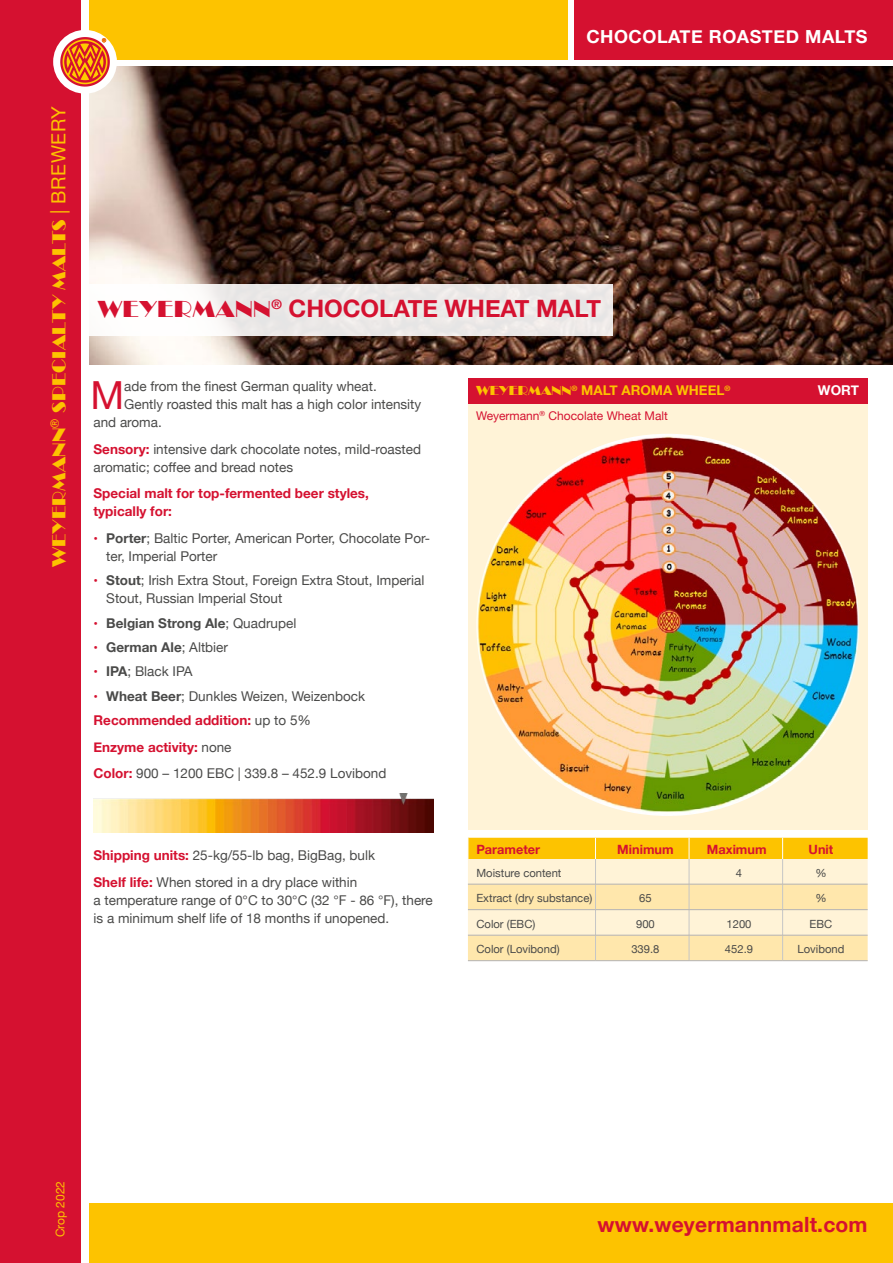
<style>
.page{position:relative;width:893px;height:1263px;background:#fff}
.page>*{position:absolute;margin:0;border:0;box-sizing:border-box;transform-origin:0 0}
._03_Fließtext{font:38.7px "Helvetica Neue";color:#d51130}
._01_Headline{font:700 24px "Helvetica Neue";color:#d51130}
.t1{font:700 21px "Helvetica Neue";letter-spacing:.01em;color:#d51130}
.t2{font:19.5px "Broadway";letter-spacing:.01em;color:#fdc300}
.t3{font:700 18px "Helvetica Neue";letter-spacing:.03em;color:#fff}
._03_Fließtext-2{font:13.5px/18px "Helvetica Neue";color:#4a4a49}
._03_Fließtext-3{font:700 13.5px/18px "Helvetica Neue";color:#d51130}
.t4{font:700 13.5px "Helvetica Neue";color:#4a4a49}
.t5{font:700 13.5px "Helvetica Neue";color:#fdc300}
.t6{font:700 13.5px "Helvetica Neue";color:#fff}
._05_Text_Tabelle{font:700 12.75px "Helvetica Neue";color:#d51130}
.t7{font:12px "Helvetica Neue";color:#d51130}
.t8{font:12px "Helvetica Neue";color:#fdc300}
._05_Text_Tabelle-2{font:11.25px "Helvetica Neue";color:#4a4a49}
.s1{font-family:"Helvetica Neue"}
.s2{font-family:"Broadway";font-weight:400}
.s3{font-weight:700;color:#d51130}
.s4{font-size:12.75px;color:#d51130}
.s5{font-weight:700}
.s6{font-weight:400;font-size:12.75px;color:#d51130}
.s7{font-weight:400}
.s8{font-weight:400;color:#4a4a49}
</style>
<div class="page">
<div style="left:89px;top:1203px;width:804px;height:60px;background:#fdc300"></div>
<div style="left:89px;top:0;width:479px;height:60px;background:#fdc300"></div>
<div style="left:574px;top:0;width:319px;height:60px;background:#d51130"></div>
<div style="left:0;top:0;width:81px;height:1263px;background:#d51130"></div>
<div style="left:468px;top:404px;width:399px;height:425px;background:#fff3d7"></div>
<div style="left:468px;top:378px;width:399px;height:26px;background:#d51130"></div>
<img style="left:89px;top:67px;width:804px;height:298px">
<div style="left:53px;top:30px;width:64px;height:64px;background:#fff;border-radius:50%"></div>
<svg style="left:60px;top:37px;width:50px;height:50px"></svg>
<img style="left:94px;top:793px;width:340px;height:40px">
<div style="left:89px;top:285px;width:523px;height:51px;background:linear-gradient(to right,#faf9f8,#e7e3e1)"></div>
<img style="left:476px;top:434px;width:383px;height:382px;border-radius:191px">
<svg style="left:468px;top:838px;width:400px;height:122px;background:#fde59f"></svg>
<hr style="left:468px;top:884px;width:127px;height:1px;background:#b3b2b2">
<hr style="left:595px;top:884px;width:94px;height:1px;background:#b3b2b2">
<hr style="left:689px;top:884px;width:94px;height:1px;background:#b3b2b2">
<hr style="left:783px;top:884px;width:85px;height:1px;background:#b3b2b2">
<hr style="left:468px;top:909px;width:127px;height:1px;background:#b3b2b2">
<hr style="left:595px;top:909px;width:94px;height:1px;background:#b3b2b2">
<hr style="left:689px;top:909px;width:94px;height:1px;background:#b3b2b2">
<hr style="left:783px;top:909px;width:85px;height:1px;background:#b3b2b2">
<hr style="left:468px;top:935px;width:127px;height:1px;background:#b3b2b2">
<hr style="left:595px;top:935px;width:94px;height:1px;background:#b3b2b2">
<hr style="left:689px;top:935px;width:94px;height:1px;background:#b3b2b2">
<hr style="left:783px;top:935px;width:85px;height:1px;background:#b3b2b2">
<hr style="left:468px;top:960px;width:127px;height:1px;background:#b3b2b2">
<hr style="left:595px;top:960px;width:94px;height:1px;background:#b3b2b2">
<hr style="left:689px;top:960px;width:94px;height:1px;background:#b3b2b2">
<hr style="left:783px;top:960px;width:85px;height:1px;background:#b3b2b2">
<h3 class="t3" style="left:586px;top:23px;width:283px">CHOCOLATE ROASTED MALTS</h3>
<h3 class="t2" style="left:48px;top:567px;width:462px;rotate:-90deg">WEYERMANN<sup>®</sup> SPECIALTY MALTS <span class="s1">| BREWERY</span></h3>
<p class="_01_Headline" style="left:98px;top:289px;width:505px"><span class="s2">WEYERMANN</span><sup>®</sup> CHOCOLATE WHEAT MALT</p>
<p class="_03_Fließtext" style="left:90px;top:368px;width:35px">M</p>
<p class="_03_Fließtext-2" style="left:124px;top:378px;width:254px">ade from the finest German quality wheat.</p>
<p class="_03_Fließtext-2" style="left:124px;top:396px;width:299px">Gently roasted this malt has a high color intensity</p>
<p class="_03_Fließtext-2" style="left:94px;top:414px;width:70px">and aroma.</p>
<p class="_03_Fließtext-2" style="left:94px;top:441px;width:329px"><span class="s3">Sensory:</span> intensive dark chocolate notes, mild-roasted aromatic; coffee and bread notes</p>
<p class="_03_Fließtext-3" style="left:94px;top:485px;width:277px">Special malt for top-fermented beer styles, typically for:</p>
<p class="_03_Fließtext-2" style="left:106px;top:530px;width:325px;text-indent:-13px"><span class="s4">•</span> <span class="s5">Porter</span>; Baltic Porter, American Porter, Chocolate Por&shy;ter, Imperial Porter</p>
<p class="_03_Fließtext-2" style="left:106px;top:572px;width:320px;text-indent:-13px"><span class="s4">•</span> <span class="s5">Stout</span>; Irish Extra Stout, Foreign Extra Stout, Imperial<br>Stout, Russian Imperial Stout</p>
<p class="t4" style="left:94px;top:612px;width:204px"><span class="s6">•</span> Belgian Strong Ale<span class="s7">; Quadrupel</span></p>
<p class="t4" style="left:94px;top:637px;width:136px"><span class="s6">•</span> German Ale<span class="s7">; Altbier</span></p>
<p class="_03_Fließtext-2" style="left:94px;top:663px;width:100px"><span class="s4">•</span> <span class="s5">IPA</span>; Black IPA</p>
<p class="_03_Fließtext-2" style="left:94px;top:688px;width:273px"><span class="s4">•</span> <span class="s5">Wheat Beer</span>; Dunkles Weizen, Weizenbock</p>
<p class="_03_Fließtext-3" style="left:94px;top:712px;width:219px">Recommended addition: <span class="s8">up to 5%</span></p>
<p class="_03_Fließtext-3" style="left:94px;top:738px;width:140px">Enzyme activity: <span class="s8">none</span></p>
<p class="_03_Fließtext-2" style="left:94px;top:765px;width:294px"><span class="s3">Color:</span> 900 – 1200 EBC | 339.8 – 452.9 Lovibond</p>
<p class="t5" style="left:476px;top:380px;width:256px"><span class="s2">WEYERMANN</span><sup>®</sup> MALT AROMA WHEEL<sup>®</sup></p>
<p class="t6" style="left:818px;top:380px;width:42px">WORT</p>
<p class="t7" style="left:476px;top:407px;width:193px">Weyermann<sup>®</sup> Chocolate Wheat Malt</p>
<p class="_03_Fließtext-2" style="left:94px;top:847px;width:283px"><span class="s3">Shipping units:</span> 25-kg/55-lb bag, BigBag, bulk</p>
<p class="_03_Fließtext-2" style="left:94px;top:874px;width:341px"><span class="s3">Shelf life:</span> When stored in a dry place within<br>a temperature range of 0°C to 30°C (32 °F - 86 °F), there is a minimum shelf life of 18 months if unopened.</p>
<p class="_05_Text_Tabelle" style="left:476px;top:839px;width:65px">Parameter</p>
<p class="_05_Text_Tabelle" style="left:617px;top:839px;width:58px">Minimum</p>
<p class="_05_Text_Tabelle" style="left:707px;top:839px;width:61px">Maximum</p>
<p class="_05_Text_Tabelle" style="left:809px;top:839px;width:26px">Unit</p>
<p class="_05_Text_Tabelle-2" style="left:476px;top:865px;width:87px">Moisture content</p>
<p class="_05_Text_Tabelle-2" style="left:736px;top:865px;width:8px">4</p>
<p class="_05_Text_Tabelle-2" style="left:815px;top:865px;width:13px">%</p>
<p class="_05_Text_Tabelle-2" style="left:476px;top:890px;width:117px">Extract (dry substance)</p>
<p class="_05_Text_Tabelle-2" style="left:639px;top:890px;width:14px">65</p>
<p class="_05_Text_Tabelle-2" style="left:815px;top:890px;width:13px">%</p>
<p class="_05_Text_Tabelle-2" style="left:476px;top:916px;width:60px">Color (EBC)</p>
<p class="_05_Text_Tabelle-2" style="left:636px;top:916px;width:20px">900</p>
<p class="_05_Text_Tabelle-2" style="left:726px;top:916px;width:27px">1200</p>
<p class="_05_Text_Tabelle-2" style="left:810px;top:916px;width:24px">EBC</p>
<p class="_05_Text_Tabelle-2" style="left:476px;top:941px;width:85px">Color (Lovibond)</p>
<p class="_05_Text_Tabelle-2" style="left:631px;top:941px;width:30px">339.8</p>
<p class="_05_Text_Tabelle-2" style="left:725px;top:941px;width:30px">452.9</p>
<p class="_05_Text_Tabelle-2" style="left:797px;top:941px;width:48px">Lovibond</p>
<p class="t8" style="left:52px;top:1237px;width:58px;rotate:-90deg">Crop 2022</p>
<h3 class="t1" style="left:598px;top:1208px;width:272px">www.weyermannmalt.com</h3>
</div>
